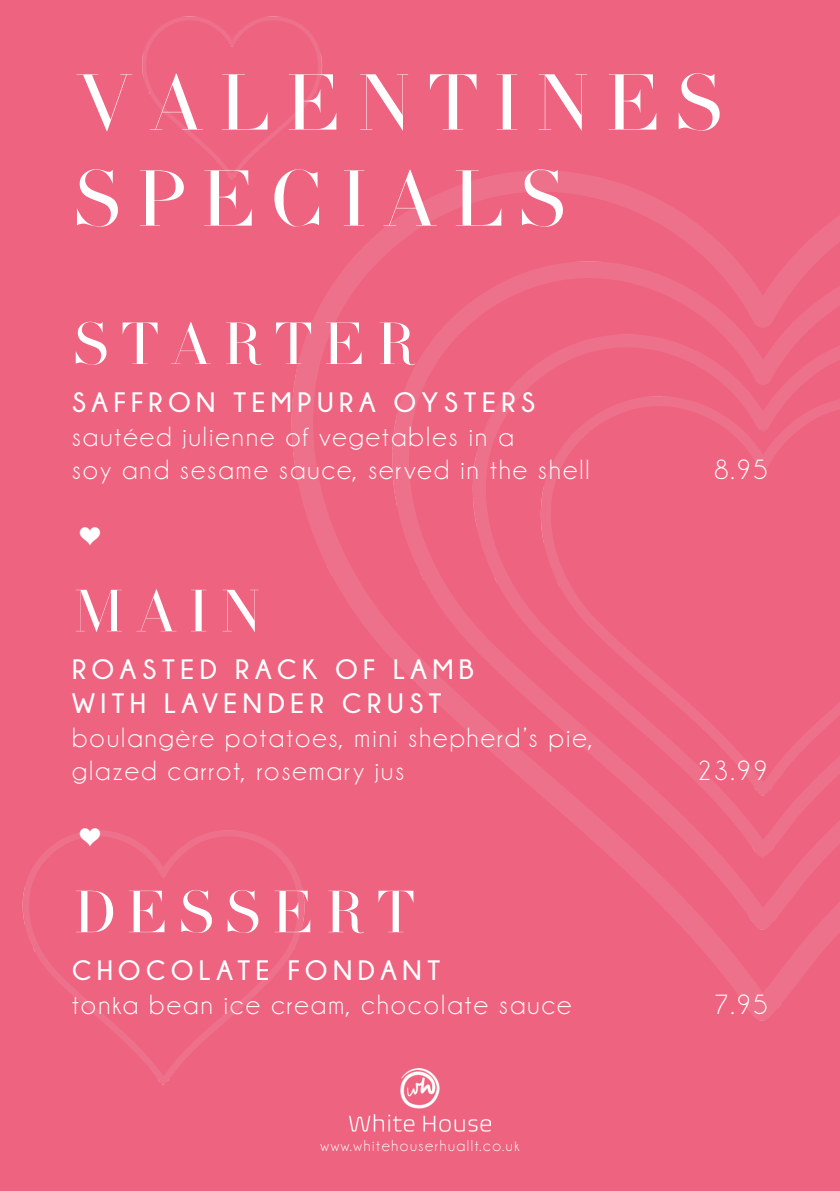
<style>
.page{position:relative;width:840px;height:1191px;background:#fff}
.page>*{position:absolute;margin:0;border:0;box-sizing:border-box;transform-origin:0 0}
.t1{font:80px/96px "OPTI Firmin Didot";letter-spacing:.2em;color:#fff}
.t2{font:60px "OPTI Firmin Didot";letter-spacing:.2em;color:#fff}
.t3{font:40px "Champagne&Limousines";color:#fff}
.t4{font:28px/33.6px "Champagne&Limousines";letter-spacing:.075em;color:#fff}
.t5{font:16px "Champagne&Limousines";letter-spacing:.1em;color:#fff}
.s1{font-weight:700}
</style>
<div class="page">
<div style="left:0;top:0;width:839px;height:1191px;background:#ee637f"></div>
<img style="left:291px;top:170px;width:548px;height:851px">
<img style="left:376px;top:228px;width:463px;height:735px">
<img style="left:460px;top:308px;width:379px;height:574px">
<img style="left:531px;top:376px;width:308px;height:439px">
<img style="left:22px;top:818px;width:291px;height:267px">
<img style="left:142px;top:16px;width:185px;height:170px">
<img style="left:349px;top:1068px;width:141px;height:64px">
<p class="t1" style="left:72px;top:56px;width:648px">VALENTINES<br>SPECIALS</p>
<p class="t2" style="left:72px;top:308px;width:343px">STARTER</p>
<p class="t4" style="left:72px;top:386px;width:519px"><span class="s1">SAFFRON TEMPURA OYSTERS </span>sautéed julienne of vegetables in a<br>soy and sesame sauce, served in the shell</p>
<p class="t3" style="left:72px;top:517px;width:37px">♥</p>
<p class="t2" style="left:72px;top:576px;width:188px">MAIN</p>
<p class="t4" style="left:72px;top:653px;width:521px"><span class="s1">ROASTED RACK OF LAMB<br>WITH LAVENDER CRUST<br></span>boulangère potatoes, mini shepherd’s pie, glazed carrot, rosemary jus</p>
<p class="t3" style="left:72px;top:818px;width:37px">♥</p>
<p class="t2" style="left:72px;top:876px;width:341px">DESSERT</p>
<p class="t4" style="left:72px;top:954px;width:500px"><span class="s1">CHOCOLATE FONDANT<br></span>tonka bean ice cream, chocolate sauce</p>
<p class="t5" style="left:320px;top:1137px;width:200px">www.whitehouserhuallt.co.uk</p>
<p class="t4" style="left:713px;top:453px;width:55px">8.95</p>
<p class="t4" style="left:696px;top:754px;width:72px">23.99</p>
<p class="t4" style="left:713px;top:988px;width:55px">7.95</p>
</div>
